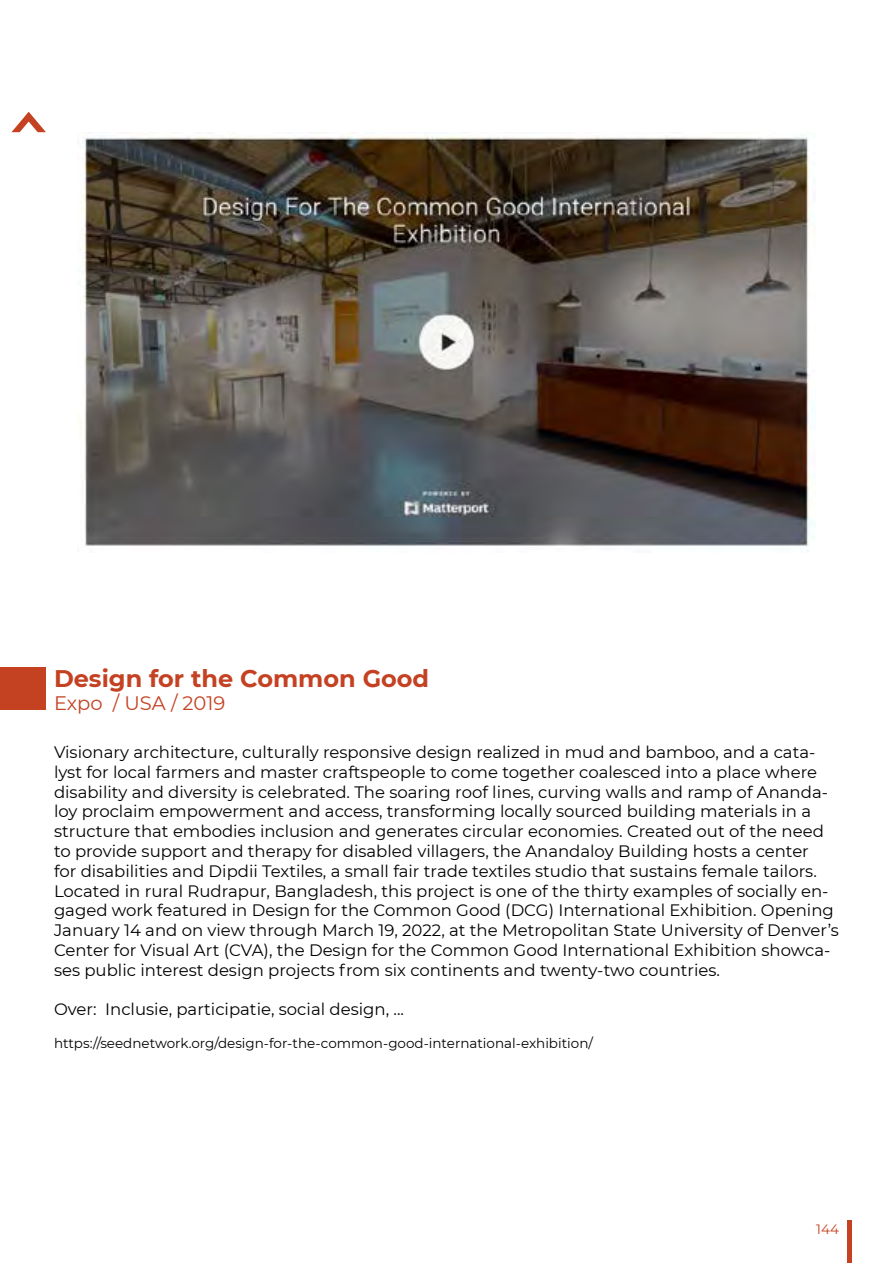
<style>
.page{position:relative;width:893px;height:1263px;background:#fff}
.page>*{position:absolute;margin:0;border:0;box-sizing:border-box;transform-origin:0 0}
.t1{font:700 24px "Montserrat";color:#c44122}
.t2{font:19.5px "Montserrat";color:#c44122}
.t3{font:16.5px/19.8px "Montserrat";color:#000}
.t4{font:13.5px "Montserrat";color:#000}
.t5{font:13.5px "Montserrat";color:#c44122}
</style>
<div class="page">
<svg style="left:11px;top:112px;width:35px;height:20px"></svg>
<div style="left:0;top:668px;width:46px;height:42px;background:#c44122"></div>
<hr style="left:847px;top:1220px;width:4px;height:43px;background:#c44122">
<img style="left:77px;top:133px;width:738px;height:420px">
<h1 class="t1" style="left:54px;top:661px;width:377px">Design for the Common Good</h1>
<p class="t2" style="left:54px;top:690px;width:173px">Expo / USA / 2019</p>
<p class="t3" style="left:54px;top:741px;width:786px">Visionary architecture, culturally responsive design realized in mud and bamboo, and a cata&shy;lyst for local farmers and master craftspeople to come together coalesced into a place where disability and diversity is celebrated. The soaring roof lines, curving walls and ramp of Ananda&shy;loy proclaim empowerment and access, transforming locally sourced building materials in a structure that embodies inclusion and generates circular economies. Created out of the need to provide support and therapy for disabled villagers, the Anandaloy Building hosts a center<br>for disabilities and Dipdii Textiles, a small fair trade textiles studio that sustains female tailors.<br>Located in rural Rudrapur, Bangladesh, this project is one of the thirty examples of socially en&shy;gaged work featured in Design for the Common Good (DCG) International Exhibition. Opening January 14 and on view through March 19, 2022, at the Metropolitan State University of Denver’s Center for Visual Art (CVA), the Design for the Common Good International Exhibition showca&shy;ses public interest design projects from six continents and twenty-two countries.</p>
<p class="t3" style="left:54px;top:999px;width:351px">Over: Inclusie, participatie, social design, ...</p>
<p class="t4" style="left:54px;top:1034px;width:540px">https://seednetwork.org/design-for-the-common-good-international-exhibition/</p>
<p class="t5" style="left:816px;top:1219px;width:24px">144</p>
</div>
